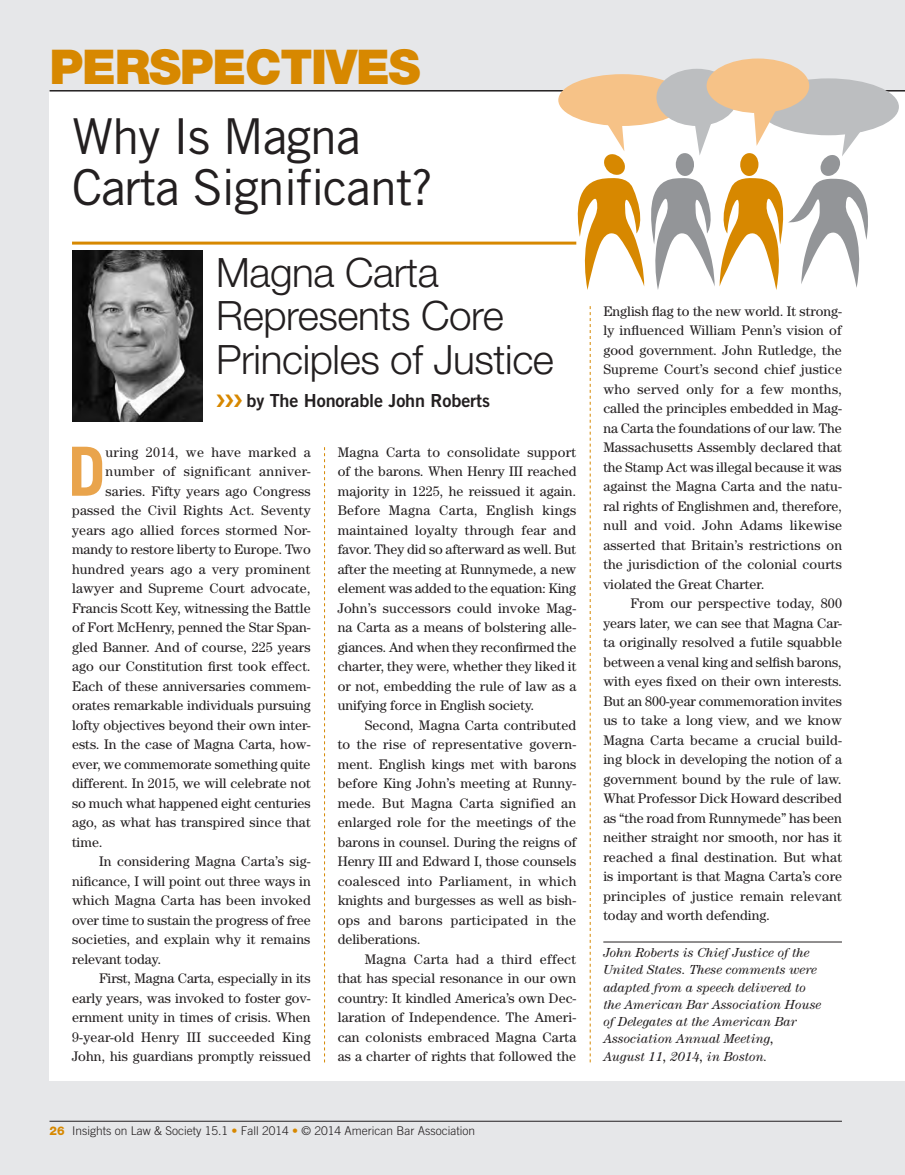
<style>
.page{position:relative;width:905px;height:1175px;background:#fff}
.page>*{position:absolute;margin:0;border:0;box-sizing:border-box;transform-origin:0 0}
.t1{font:700 67.95px "Trade Gothic LT Std";color:#e9a44c}
.t2{font:49.5px/51px "Trade Gothic LT Std";letter-spacing:-.025em;color:#231f20}
.t3{font:900 48px "Helvetica Neue LT Std";letter-spacing:-.025em;color:#d78800}
._1-Subhead{font:300 40.5px/43.5px "Helvetica Neue LT Std";letter-spacing:-.01em;color:#231f20}
.t4{font:18px "Trade Gothic LT Std Bd 2";letter-spacing:-.005em;color:#231f20}
.t5{font:13.8px/19.5px "Century Std";letter-spacing:.005em;color:#231f20;text-align:justify}
.t6{font:13.8px "Century Std";letter-spacing:.03em;color:#231f20}
.t7{font:13.8px "Century Std";letter-spacing:.025em;color:#231f20}
._2-DeptBio{font:italic 13.2px/17.2px "Century Std";color:#231f20}
.t8{font:300 12px "Trade Gothic LT Std";color:#231f20}
.s1{color:#d78800}
.s2{font-family:"Helvetica Neue LT Std";font-weight:800;color:#d78800}
</style>
<div class="page">
<div style="left:0;top:0;width:904px;height:1174px;background:#e6e7e9"></div>
<hr style="left:50px;top:1120px;width:792px;height:1px;background:#231f20">
<div style="left:50px;top:90px;width:854px;height:990px;background:#fff"></div>
<hr style="left:50px;top:90px;width:854px;height:2px;background:#231f20">
<hr style="left:72px;top:242px;width:504px;height:2px;background:#d78800">
<img style="left:72px;top:251px;width:130px;height:171px">
<svg style="left:324px;top:447px;width:1px;height:615px"></svg>
<svg style="left:590px;top:306px;width:1px;height:756px"></svg>
<hr style="left:603px;top:941px;width:239px;height:1px;background:#231f20">
<div style="left:558px;top:74px;width:128px;height:52px;background:#f6c287;border-radius:50%"></div>
<div style="left:656px;top:69px;width:81px;height:57px;background:#bcbec0;border-radius:50%"></div>
<div style="left:758px;top:78px;width:140px;height:57px;background:#bcbec0;border-radius:50%"></div>
<svg style="left:574px;top:103px;width:297px;height:187px"></svg>
<div style="left:706px;top:58px;width:103px;height:55px;background:#f6c287;border-radius:50%"></div>
<p class="t3" style="left:50px;top:38px;width:372px">PERSPECTIVES</p>
<p class="t2" style="left:72px;top:110px;width:363px">Why Is Magna<br>Carta Significant?</p>
<p class="_1-Subhead" style="left:216px;top:250px;width:339px">Magna Carta<br>Represents Core<br>Principles of Justice</p>
<p class="t4" style="left:216px;top:389px;width:275px"><span class="s1">❯❯❯</span> by The Honorable John Roberts</p>
<p class="t1" style="left:68px;top:430px;width:39px">D</p>
<p class="t7" style="left:106px;top:444px;width:207px">uring 2014, we have marked a</p>
<p class="t6" style="left:106px;top:463px;width:206px">number of significant anniver-</p>
<p class="t5" style="left:106px;top:481px;width:207px">saries. Fifty years ago Congress</p>
<p class="t5" style="left:72px;top:500px;width:240px">passed the Civil Rights Act. Seventy</p>
<p class="t5" style="left:72px;top:520px;width:240px">years ago allied forces stormed Nor-</p>
<p class="t5" style="left:72px;top:539px;width:240px">mandy to restore liberty to Europe. Two</p>
<p class="t5" style="left:72px;top:559px;width:240px">hundred years ago a very prominent</p>
<p class="t5" style="left:72px;top:578px;width:240px">lawyer and Supreme Court advocate,</p>
<p class="t5" style="left:72px;top:598px;width:240px">Francis Scott Key, witnessing the Battle</p>
<p class="t5" style="left:72px;top:617px;width:240px">of Fort McHenry, penned the Star Span-</p>
<p class="t5" style="left:72px;top:637px;width:240px">gled Banner. And of course, 225 years</p>
<p class="t5" style="left:72px;top:656px;width:240px">ago our Constitution first took effect.</p>
<p class="t5" style="left:72px;top:676px;width:240px">Each of these anniversaries commem-</p>
<p class="t5" style="left:72px;top:695px;width:240px">orates remarkable individuals pursuing</p>
<p class="t5" style="left:72px;top:715px;width:240px">lofty objectives beyond their own inter-</p>
<p class="t5" style="left:72px;top:734px;width:240px">ests. In the case of Magna Carta, how-</p>
<p class="t5" style="left:72px;top:754px;width:240px">ever, we commemorate something quite</p>
<p class="t5" style="left:72px;top:773px;width:240px">different. In 2015, we will celebrate not</p>
<p class="t5" style="left:72px;top:793px;width:240px">so much what happened eight centuries</p>
<p class="t5" style="left:72px;top:812px;width:240px">ago, as what has transpired since that</p>
<p class="t5" style="left:72px;top:832px;width:32px">time.</p>
<p class="t5" style="left:72px;top:851px;width:240px;text-indent:27px">In considering Magna Carta’s sig&shy;nificance, I will point out three ways in which Magna Carta has been invoked over time to sustain the progress of free societies, and explain why it remains relevant today.</p>
<p class="t5" style="left:72px;top:968px;width:240px;text-indent:27px">First, Magna Carta, especially in its early years, was invoked to foster gov&shy;ernment unity in times of crisis. When 9-year-old Henry III succeeded King John, his guardians promptly reissued</p>
<p class="t5" style="left:337px;top:442px;width:240px">Magna Carta to consolidate support of the barons. When Henry III reached majority in 1225, he reissued it again.<br>Before Magna Carta, English kings maintained loyalty through fear and favor. They did so afterward as well. But after the meeting at Runnymede, a new element was added to the equation: King John’s successors could invoke Mag&shy;na Carta as a means of bolstering alle&shy;giances. And when they reconfirmed the charter, they were, whether they liked it or not, embedding the rule of law as a unifying force in English society.</p>
<p class="t5" style="left:338px;top:715px;width:240px;text-indent:27px">Second, Magna Carta contributed to the rise of representative govern&shy;ment. English kings met with barons before King John’s meeting at Runny&shy;mede. But Magna Carta signified an enlarged role for the meetings of the barons in counsel. During the reigns of Henry III and Edward I, those counsels coalesced into Parliament, in which knights and burgesses as well as bish&shy;ops and barons participated in the deliberations.</p>
<p class="t5" style="left:338px;top:949px;width:240px;text-indent:27px">Magna Carta had a third effect that has special resonance in our own country: It kindled America’s own Dec&shy;laration of Independence. The Ameri&shy;can colonists embraced Magna Carta as a charter of rights that followed the</p>
<p class="t8" style="left:50px;top:1123px;width:427px"><span class="s2">26</span> Insights on Law &amp; Society 15.1 <span class="s1">•</span> Fall 2014 <span class="s1">•</span> © 2014 American Bar Association</p>
<p class="t5" style="left:603px;top:301px;width:240px">English flag to the new world. It strong&shy;ly influenced William Penn’s vision of good government. John Rutledge, the Supreme Court’s second chief justice who served only for a few months, called the principles embedded in Mag&shy;na Carta the foundations of our law. The Massachusetts Assembly declared that the Stamp Act was illegal because it was against the Magna Carta and the natu&shy;ral rights of Englishmen and, therefore, null and void. John Adams likewise asserted that Britain’s restrictions on the jurisdiction of the colonial courts violated the Great Charter.</p>
<p class="t5" style="left:603px;top:593px;width:240px;text-indent:27px">From our perspective today, 800 years later, we can see that Magna Car&shy;ta originally resolved a futile squabble between a venal king and selfish barons, with eyes fixed on their own interests.<br>But an 800-year commemoration invites us to take a long view, and we know Magna Carta became a crucial build&shy;ing block in developing the notion of a government bound by the rule of law.<br>What Professor Dick Howard described as “the road from Runnymede” has been neither straight nor smooth, nor has it reached a final destination. But what is important is that Magna Carta’s core principles of justice remain relevant today and worth defending.</p>
<p class="_2-DeptBio" style="left:603px;top:944px;width:220px">John Roberts is Chief Justice of the<br>United States. These comments were adapted from a speech delivered to the American Bar Association House of Delegates at the American Bar<br>Association Annual Meeting,<br>August 11, 2014, in Boston.</p>
</div>
